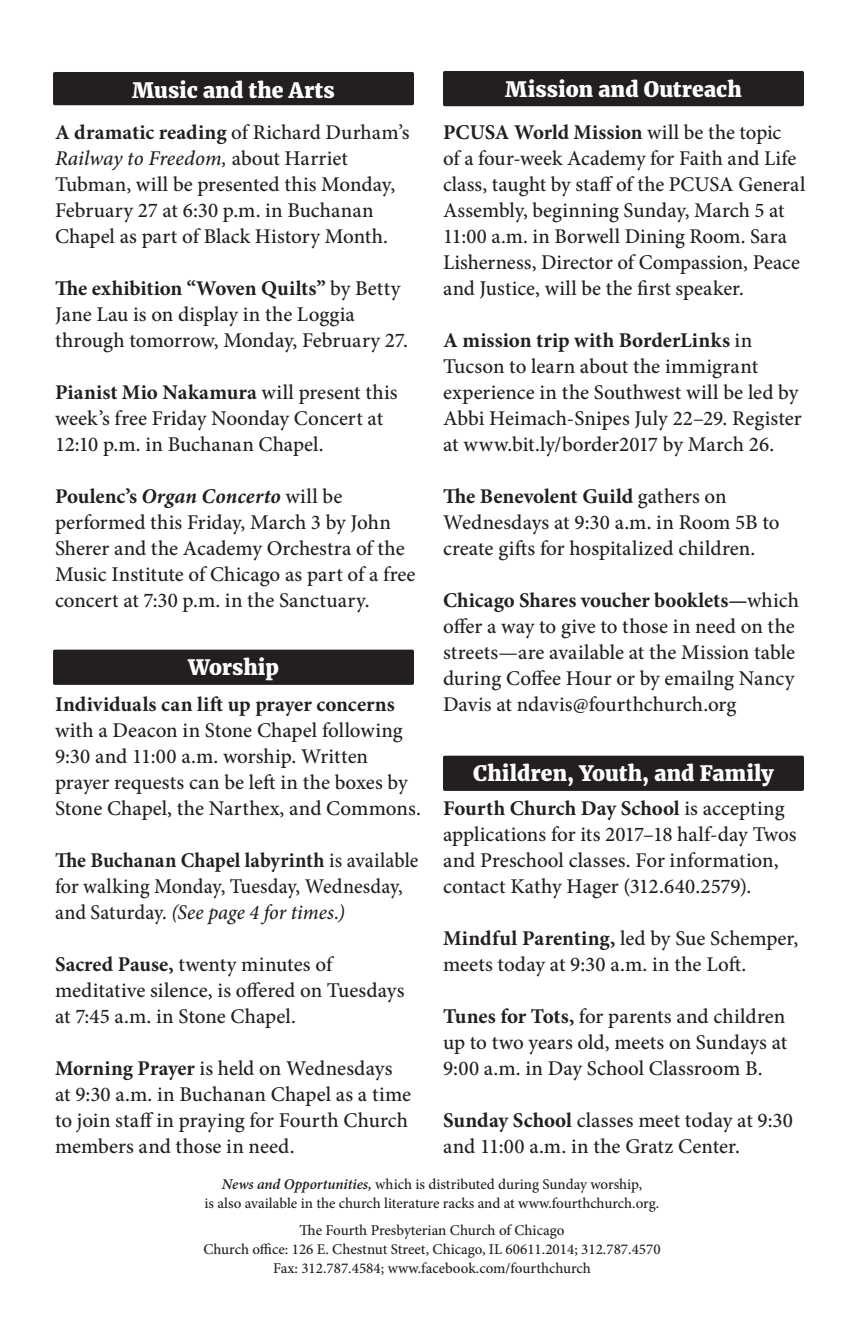
<style>
.page{position:relative;width:864px;height:1332px;background:#fff}
.page>*{position:absolute;margin:0;border:0;box-sizing:border-box;transform-origin:0 0}
.t1{font:500 21px/26px "Minion Pro";color:#231f20}
.t2{font:500 21px/26px "Minion Pro";color:#231f20;scale:.96 1}
.t3{font:800 21px "Merriweather";color:#fff}
.t4{font:500 15px "Minion Pro";color:#231f20}
.s1{font-weight:700}
.s2{font-style:italic}
.s3{font-weight:700;font-style:italic}
.s4{font-weight:600;font-style:italic}
</style>
<div class="page">
<div style="left:443px;top:756px;width:361px;height:35px;background:#231f20;border-radius:2px"></div>
<div style="left:53px;top:650px;width:361px;height:35px;background:#231f20;border-radius:2px"></div>
<div style="left:53px;top:72px;width:361px;height:33px;background:#231f20;border-radius:2px"></div>
<div style="left:443px;top:71px;width:361px;height:35px;background:#231f20;border-radius:2px"></div>
<p class="t3" style="left:132px;top:77px;width:204px">Music and the Arts</p>
<p class="t3" style="left:505px;top:76px;width:238px">Mission and Outreach</p>
<p class="t1" style="left:55px;top:120px;width:356px"><span class="s1">A dramatic reading</span> of Richard Durham’s <span class="s2">Railway to Freedom,</span> about Harriet Tubman, will be presented this Monday, February 27 at 6:30 p.m. in Buchanan Chapel as part of Black History Month.</p>
<p class="t1" style="left:55px;top:276px;width:355px"><span class="s1">The exhibition “Woven Quilts”</span> by Betty<br>Jane Lau is on display in the Loggia through tomorrow, Monday, February 27.</p>
<p class="t1" style="left:55px;top:380px;width:344px"><span class="s1">Pianist Mio Nakamura</span> will present this week’s free Friday Noonday Concert at<br>12:10 p.m. in Buchanan Chapel.</p>
<p class="t1" style="left:55px;top:484px;width:362px"><span class="s1">Poulenc’s</span> <span class="s3">Organ Concerto</span> will be performed this Friday, March 3 by John Sherer and the Academy Orchestra of the Music Institute of Chicago as part of a free concert at 7:30 p.m. in the Sanctuary.</p>
<p class="t1" style="left:443px;top:120px;width:364px"><span class="s1">PCUSA World Mission</span> will be the topic<br>of a four-week Academy for Faith and Life class, taught by staff of the PCUSA General Assembly, beginning Sunday, March 5 at 11:00 a.m. in Borwell Dining Room. Sara Lisherness, Director of Compassion, Peace and Justice, will be the first speaker.</p>
<p class="t1" style="left:443px;top:328px;width:360px"><span class="s1">A mission trip with BorderLinks</span> in Tucson to learn about the immigrant experience in the Southwest will be led by Abbi Heimach-Snipes July 22–29. Register at www.bit.ly/border2017 by March 26.</p>
<p class="t1" style="left:443px;top:484px;width:338px"><span class="s1">The Benevolent Guild</span> gathers on<br>Wednesdays at 9:30 a.m. in Room 5B to create gifts for hospitalized children.</p>
<p class="t1" style="left:443px;top:588px;width:358px"><span class="s1">Chicago Shares voucher booklets—</span>which offer a way to give to those in need on the streets—are available at the Mission table during Coffee Hour or by emailng Nancy Davis at ndavis@fourthchurch.org</p>
<p class="t3" style="left:188px;top:655px;width:93px">Worship</p>
<p class="t1" style="left:55px;top:692px;width:367px"><span class="s1">Individuals can lift up prayer concerns </span>with a Deacon in Stone Chapel following 9:30 and 11:00 a.m. worship. Written prayer requests can be left in the boxes by Stone Chapel, the Narthex, and Commons.</p>
<p class="t2" style="left:55px;top:848px;width:380px"><span class="s1">The Buchanan Chapel labyrinth</span> is available for walking Monday, Tuesday, Wednesday, and Saturday. <span class="s2">(See page 4 for times.)</span></p>
<p class="t1" style="left:55px;top:952px;width:351px"><span class="s1">Sacred Pause,</span> twenty minutes of meditative silence, is offered on Tuesdays at 7:45 a.m. in Stone Chapel.</p>
<p class="t1" style="left:55px;top:1056px;width:358px"><span class="s1">Morning Prayer</span> is held on Wednesdays at 9:30 a.m. in Buchanan Chapel as a time to join staff in praying for Fourth Church members and those in need.</p>
<p class="t4" style="left:222px;top:1174px;width:422px"><span class="s4">News and Opportunities,</span> which is distributed during Sunday worship,</p>
<p class="t4" style="left:205px;top:1193px;width:456px">is also available in the church literature racks and at www.fourthchurch.org.</p>
<p class="t4" style="left:300px;top:1220px;width:266px">The Fourth Presbyterian Church of Chicago</p>
<p class="t4" style="left:203px;top:1239px;width:459px">Church office: 126 E. Chestnut Street, Chicago, IL 60611.2014; 312.787.4570</p>
<p class="t4" style="left:273px;top:1258px;width:319px">Fax: 312.787.4584; www.facebook.com/fourthchurch</p>
<p class="t3" style="left:473px;top:761px;width:302px">Children, Youth, and Family</p>
<p class="t1" style="left:443px;top:796px;width:355px"><span class="s1">Fourth Church Day School</span> is accepting applications for its 2017–18 half-day Twos and Preschool classes. For information, contact Kathy Hager (312.640.2579).</p>
<p class="t1" style="left:443px;top:926px;width:357px"><span class="s1">Mindful Parenting,</span> led by Sue Schemper, meets today at 9:30 a.m. in the Loft.</p>
<p class="t1" style="left:443px;top:1004px;width:346px;text-align:justify"><span class="s1">Tunes for Tots,</span> for parents and children up to two years old, meets on Sundays at 9:00 a.m. in Day School Classroom B.</p>
<p class="t1" style="left:443px;top:1108px;width:351px"><span class="s1">Sunday School</span> classes meet today at 9:30</p>
<p class="t1" style="left:443px;top:1134px;width:299px">and 11:00 a.m. in the Gratz Center.</p>
</div>
